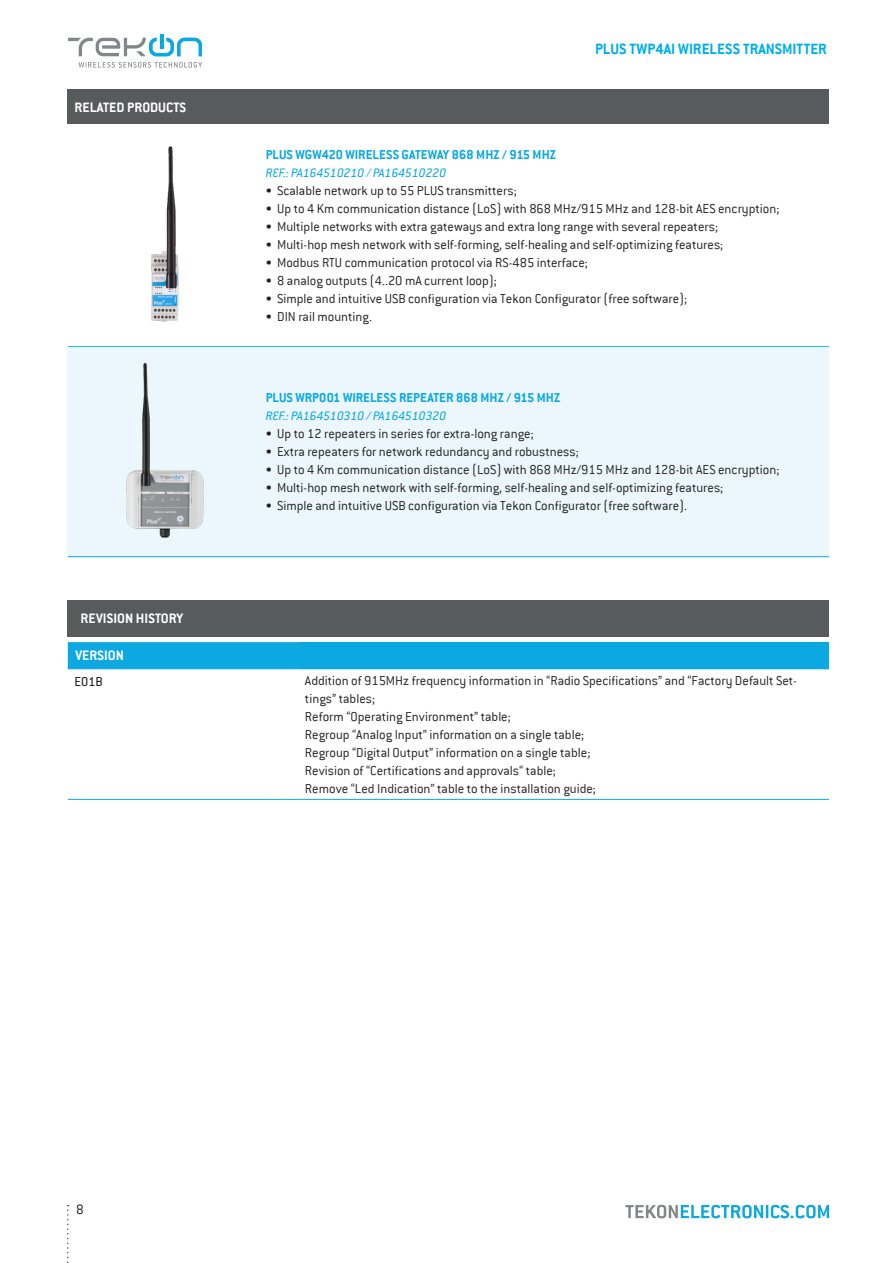
<style>
.page{position:relative;width:893px;height:1263px;background:#fff}
.page>*{position:absolute;margin:0;border:0;box-sizing:border-box;transform-origin:0 0}
.t1{font:700 16.5px "Conduit ITC";color:#00afea}
.t2{font:700 15px "Conduit ITC Pro";color:#fff}
.t3{font:700 15px "Conduit ITC";color:#fff}
.t4{font:300 15px "Conduit ITC";color:#231f20}
.t5{font:300 14.25px/18px "Conduit ITC";color:#231f20}
.t6{font:700 14.25px "Conduit ITC";color:#0ba8e1}
.t7{font:14.25px "Conduit ITC Pro";color:#231f20}
.t8{font:italic 13.5px "Conduit ITC Pro";color:#0ba8e1}
</style>
<div class="page">
<svg style="left:625px;top:1205px;width:204px;height:13px"></svg>
<svg style="left:67px;top:1205px;width:2px;height:58px"></svg>
<svg style="left:68px;top:34px;width:134px;height:22px"></svg>
<svg style="left:79px;top:62px;width:123px;height:6px"></svg>
<div style="left:68px;top:89px;width:761px;height:35px;background:#585b5c"></div>
<div style="left:68px;top:346px;width:761px;height:211px;background:#ebf7fc"></div>
<hr style="left:68px;top:346px;width:761px;height:1px;background:#26bcee">
<hr style="left:68px;top:556px;width:761px;height:1px;background:#0ba8e1">
<div style="left:68px;top:600px;width:761px;height:36px;background:#585b5c"></div>
<div style="left:298px;top:642px;width:531px;height:27px;background:#0ba8e1"></div>
<svg style="left:68px;top:642px;width:230px;height:27px"></svg>
<hr style="left:68px;top:799px;width:215px;height:1px;background:#0ba8e1">
<svg style="left:283px;top:799px;width:15px;height:1px"></svg>
<hr style="left:298px;top:799px;width:531px;height:1px;background:#0ba8e1">
<img style="left:151px;top:146px;width:28px;height:176px">
<img style="left:86px;top:363px;width:158px;height:195px">
<p class="t3" style="left:75px;top:98px;width:113px">RELATED PRODUCTS</p>
<p class="t1" style="left:595px;top:39px;width:233px">PLUS TWP4AI WIRELESS TRANSMITTER</p>
<p class="t6" style="left:266px;top:146px;width:292px">PLUS WGW420 WIRELESS GATEWAY 868 MHZ / 915 MHZ</p>
<p class="t8" style="left:266px;top:165px;width:182px">REF.: PA164510210 / PA164510220</p>
<p class="t5" style="left:266px;top:181px;width:252px">• Scalable network up to 55 PLUS transmitters;</p>
<p class="t5" style="left:266px;top:199px;width:515px">• Up to 4 Km communication distance (LoS) with 868 MHz/915 MHz and 128-bit AES encryption;</p>
<p class="t5" style="left:266px;top:217px;width:454px">• Multiple networks with extra gateways and extra long range with several repeaters;</p>
<p class="t5" style="left:266px;top:235px;width:459px">• Multi-hop mesh network with self-forming, self-healing and self-optimizing features;</p>
<p class="t5" style="left:266px;top:253px;width:323px">• Modbus RTU communication protocol via RS-485 interface;</p>
<p class="t5" style="left:266px;top:271px;width:232px">• 8 analog outputs (4..20 mA current loop);</p>
<p class="t5" style="left:266px;top:289px;width:423px">• Simple and intuitive USB configuration via Tekon Configurator (free software);</p>
<p class="t5" style="left:266px;top:307px;width:108px">• DIN rail mounting.</p>
<p class="t6" style="left:266px;top:389px;width:296px">PLUS WRP001 WIRELESS REPEATER 868 MHZ / 915 MHZ</p>
<p class="t8" style="left:266px;top:408px;width:182px">REF.: PA164510310 / PA164510320</p>
<p class="t5" style="left:266px;top:425px;width:269px">• Up to 12 repeaters in series for extra-long range;</p>
<p class="t5" style="left:266px;top:443px;width:314px">• Extra repeaters for network redundancy and robustness;</p>
<p class="t5" style="left:266px;top:461px;width:515px">• Up to 4 Km communication distance (LoS) with 868 MHz/915 MHz and 128-bit AES encryption;</p>
<p class="t5" style="left:266px;top:479px;width:459px">• Multi-hop mesh network with self-forming, self-healing and self-optimizing features;</p>
<p class="t5" style="left:266px;top:497px;width:423px">• Simple and intuitive USB configuration via Tekon Configurator (free software).</p>
<p class="t2" style="left:81px;top:610px;width:104px">REVISION HISTORY</p>
<p class="t2" style="left:75px;top:647px;width:50px">VERSION</p>
<p class="t7" style="left:75px;top:673px;width:30px">E01B</p>
<p class="t5" style="left:305px;top:671px;width:493px">Addition of 915MHz frequency information in “Radio Specifications” and “Factory Default Set&shy;tings” tables;</p>
<p class="t5" style="left:305px;top:707px;width:207px">Reform “Operating Environment” table;</p>
<p class="t5" style="left:305px;top:725px;width:281px">Regroup “Analog Input” information on a single table;</p>
<p class="t5" style="left:305px;top:743px;width:287px">Regroup “Digital Output” information on a single table;</p>
<p class="t5" style="left:305px;top:761px;width:252px">Revision of “Certifications and approvals“ table;</p>
<p class="t5" style="left:305px;top:779px;width:292px">Remove “Led Indication” table to the installation guide;</p>
<p class="t4" style="left:76px;top:1201px;width:9px">8</p>
</div>
